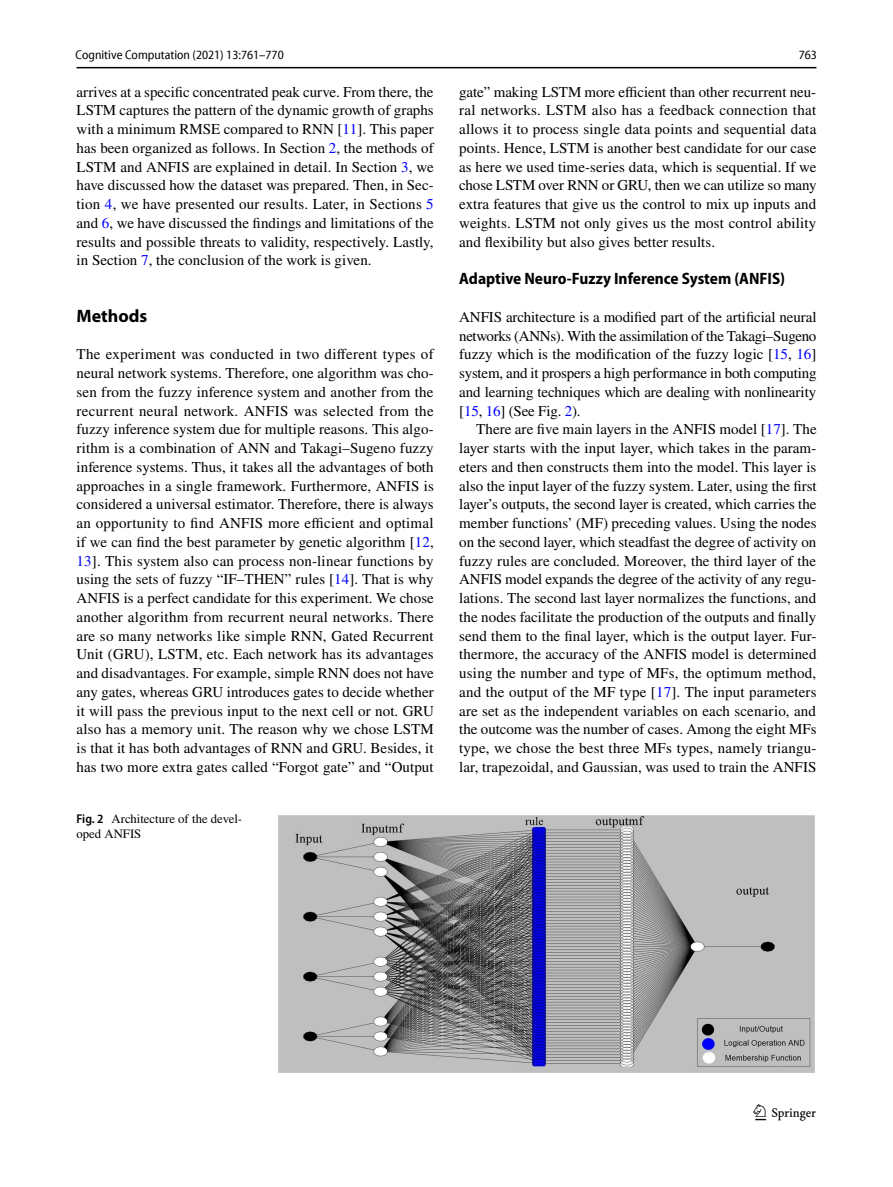
<style>
.page{position:relative;width:893px;height:1187px;background:#fff}
.page>*{position:absolute;margin:0;border:0;box-sizing:border-box;transform-origin:0 0}
.t1{font:22.5px "Springnew Regular 3";color:#000}
.t2{font:700 18px "Myriad Pro";color:#000}
.t3{font:700 semi-condensed 16.5px "Myriad Pro";color:#000}
.t4{font:15px/18.8px "STIX";letter-spacing:.005em;color:#000;text-align:justify}
.t5{font:semi-condensed 12.75px "Myriad Pro Unic";color:#000}
.t6{font:12.75px/15px "STIX";color:#000}
.s1{color:#00f}
.s2{font-family:"Myriad Pro";font-weight:600;font-stretch:semi-condensed}
</style>
<div class="page">
<hr style="left:77px;top:67px;width:739px;height:1px;background:#000">
<img style="left:278px;top:815px;width:537px;height:258px">
<p class="t5" style="left:76px;top:50px;width:210px">Cognitive Computation (2021) 13:761–770</p>
<p class="t5" style="left:799px;top:50px;width:20px">763</p>
<p class="t4" style="left:77px;top:83px;width:359px">arrives at a specific concentrated peak curve. From there, the LSTM captures the pattern of the dynamic growth of graphs with a minimum RMSE compared to RNN [<span class="s1">11</span>]. This paper has been organized as follows. In Section <span class="s1">2</span>, the methods of LSTM and ANFIS are explained in detail. In Section <span class="s1">3</span>, we have discussed how the dataset was prepared. Then, in Sec&shy;tion <span class="s1">4</span>, we have presented our results. Later, in Sections <span class="s1">5 </span>and <span class="s1">6</span>, we have discussed the findings and limitations of the results and possible threats to validity, respectively. Lastly, in Section <span class="s1">7</span>, the conclusion of the work is given.</p>
<p class="t2" style="left:77px;top:304px;width:72px">Methods</p>
<p class="t4" style="left:77px;top:346px;width:359px">The experiment was conducted in two different types of neural network systems. Therefore, one algorithm was cho&shy;sen from the fuzzy inference system and another from the recurrent neural network. ANFIS was selected from the fuzzy inference system due for multiple reasons. This algo&shy;rithm is a combination of ANN and Takagi–Sugeno fuzzy inference systems. Thus, it takes all the advantages of both approaches in a single framework. Furthermore, ANFIS is considered a universal estimator. Therefore, there is always an opportunity to find ANFIS more efficient and optimal if we can find the best parameter by genetic algorithm [<span class="s1">12</span>, <span class="s1">13</span>]. This system also can process non-linear functions by using the sets of fuzzy “IF–THEN” rules [<span class="s1">14</span>]. That is why ANFIS is a perfect candidate for this experiment. We chose another algorithm from recurrent neural networks. There are so many networks like simple RNN, Gated Recurrent Unit (GRU), LSTM, etc. Each network has its advantages and disadvantages. For example, simple RNN does not have any gates, whereas GRU introduces gates to decide whether it will pass the previous input to the next cell or not. GRU also has a memory unit. The reason why we chose LSTM is that it has both advantages of RNN and GRU. Besides, it has two more extra gates called “Forgot gate” and “Output</p>
<p class="t6" style="left:77px;top:812px;width:167px"><span class="s2">Fig. 2</span> Architecture of the devel&shy;oped ANFIS</p>
<p class="t4" style="left:459px;top:83px;width:359px">gate” making LSTM more efficient than other recurrent neu&shy;ral networks. LSTM also has a feedback connection that allows it to process single data points and sequential data points. Hence, LSTM is another best candidate for our case as here we used time-series data, which is sequential. If we chose LSTM over RNN or GRU, then we can utilize so many extra features that give us the control to mix up inputs and weights. LSTM not only gives us the most control ability and flexibility but also gives better results.</p>
<p class="t3" style="left:459px;top:269px;width:327px">Adaptive Neuro‑Fuzzy Inference System (ANFIS)</p>
<p class="t4" style="left:459px;top:308px;width:359px">ANFIS architecture is a modified part of the artificial neural networks (ANNs). With the assimilation of the Takagi–Sugeno fuzzy which is the modification of the fuzzy logic [<span class="s1">15</span>, <span class="s1">16</span>] system, and it prospers a high performance in both computing and learning techniques which are dealing with nonlinearity [<span class="s1">15</span>, <span class="s1">16</span>] (See Fig. <span class="s1">2</span>).</p>
<p class="t4" style="left:459px;top:421px;width:359px;text-indent:17px">There are five main layers in the ANFIS model [<span class="s1">17</span>]. The layer starts with the input layer, which takes in the param&shy;eters and then constructs them into the model. This layer is also the input layer of the fuzzy system. Later, using the first layer’s outputs, the second layer is created, which carries the member functions’ (MF) preceding values. Using the nodes on the second layer, which steadfast the degree of activity on fuzzy rules are concluded. Moreover, the third layer of the ANFIS model expands the degree of the activity of any regu&shy;lations. The second last layer normalizes the functions, and the nodes facilitate the production of the outputs and finally send them to the final layer, which is the output layer. Fur&shy;thermore, the accuracy of the ANFIS model is determined using the number and type of MFs, the optimum method, and the output of the MF type [<span class="s1">17</span>]. The input parameters are set as the independent variables on each scenario, and the outcome was the number of cases. Among the eight MFs type, we chose the best three MFs types, namely triangu&shy;lar, trapezoidal, and Gaussian, was used to train the ANFIS</p>
<h1 class="t1" style="left:755px;top:1104px;width:62px">1 3</h1>
</div>
